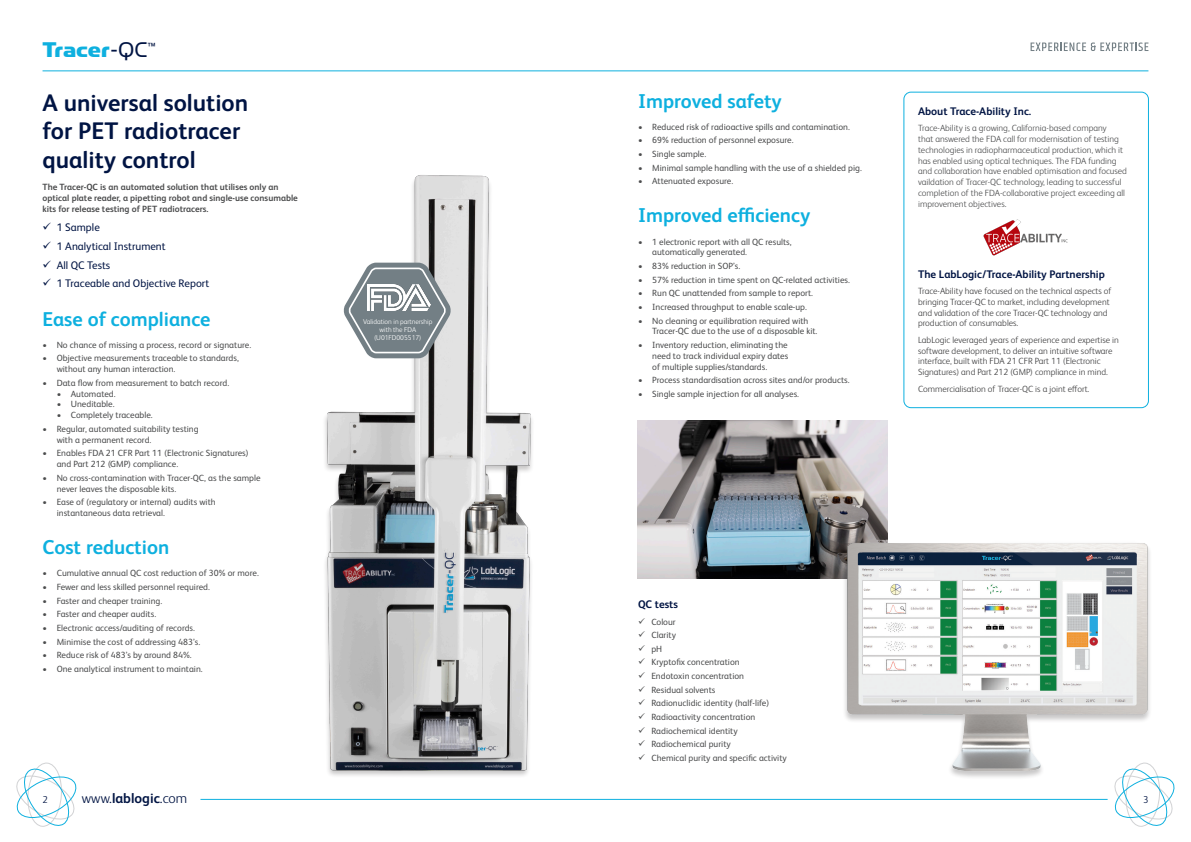
<style>
.page{position:relative;width:1191px;height:842px;background:#fff}
.page>*{position:absolute;margin:0;border:0;box-sizing:border-box;transform-origin:0 0}
.t1{font:700 24px/28.8px "FS Albert Pro";color:#001443}
.t2{font:24px "Simian Display Chimpanzee";letter-spacing:-.005em;color:#0eb0df}
.t3{font:700 20px "FS Albert Pro";color:#0eb0df}
.t4{font:300 14px "FS Albert Pro";letter-spacing:.005em;color:#001443}
.t5{font:11px "FS Albert Pro";color:#001443}
.t6{font:700 11px "FS Albert Pro";color:#001443}
.t7{font:300 10px "FS Albert Pro";color:#001443}
.t8{font:9px/10.8px "FS Albert Pro";color:#4b4c4d}
.t9{font:300 9px/10.8px "FS Albert Pro";color:#3e3e3f}
.t10{font:300 9px/10.8px "FS Albert Pro";color:#4b4c4d}
.t11{font:700 9px/10.8px "FS Albert Pro";color:#4b4c4d}
.t12{font:300 7px/8.4px "FS Albert Pro";color:#fff;text-align:center}
.s1{font-family:"Simian Display Orangutan";color:#001443}
.s2{font-weight:700}
</style>
<div class="page">
<svg style="left:1030px;top:43px;width:118px;height:8px"></svg>
<hr style="left:43px;top:70px;width:1105px;height:1px;background:#0eb0df">
<img style="left:325px;top:175px;width:207px;height:601px">
<svg style="left:343px;top:263px;width:108px;height:95px"></svg>
<img style="left:367px;top:285px;width:63px;height:25px">
<img style="left:638px;top:421px;width:249px;height:158px">
<div style="left:903px;top:92px;width:245px;height:316px;border:1px solid #0eb0df;border-radius:7px"></div>
<img style="left:983px;top:220px;width:85px;height:35px">
<img style="left:823px;top:512px;width:327px;height:265px">
<hr style="left:200px;top:799px;width:907px;height:1px;background:#0eb0df">
<svg style="left:1112px;top:762px;width:63px;height:65px"></svg>
<svg style="left:16px;top:762px;width:61px;height:65px"></svg>
<p class="t2" style="left:43px;top:37px;width:115px">Tracer<span class="s1">-QC</span><sup>™</sup></p>
<p class="t1" style="left:43px;top:87px;width:207px">A universal solution for PET radiotracer quality control</p>
<p class="t11" style="left:43px;top:181px;width:257px">The Tracer-QC is an automated solution that utilises only an optical plate reader, a pipetting robot and single-use consumable kits for release testing of PET radiotracers.</p>
<p class="t5" style="left:43px;top:219px;width:59px">✓ 1 Sample</p>
<p class="t5" style="left:43px;top:238px;width:125px">✓ 1 Analytical Instrument</p>
<p class="t5" style="left:43px;top:257px;width:69px">✓ All QC Tests</p>
<p class="t5" style="left:43px;top:276px;width:168px">✓ 1 Traceable and Objective Report</p>
<p class="t3" style="left:43px;top:305px;width:170px">Ease of compliance</p>
<p class="t8" style="left:43px;top:339px;width:210px">• No chance of missing a process, record or signature.</p>
<p class="t8" style="left:57px;top:352px;width:184px;text-indent:-14px">• Objective measurements traceable to standards, without any human interaction.</p>
<p class="t8" style="left:43px;top:377px;width:188px">• Data flow from measurement to batch record.</p>
<p class="t8" style="left:57px;top:387px;width:60px">• Automated.</p>
<p class="t8" style="left:57px;top:398px;width:59px">• Uneditable.</p>
<p class="t8" style="left:57px;top:409px;width:98px">• Completely traceable.</p>
<p class="t8" style="left:57px;top:423px;width:143px;text-indent:-14px">• Regular, automated suitability testing with a permanent record.</p>
<p class="t8" style="left:57px;top:447px;width:193px;text-indent:-14px">• Enables FDA 21 CFR Part 11 (Electronic Signatures) and Part 212 (GMP) compliance.</p>
<p class="t8" style="left:57px;top:472px;width:205px;text-indent:-14px">• No cross-contamination with Tracer-QC, as the sample never leaves the disposable kits.</p>
<p class="t8" style="left:57px;top:496px;width:160px;text-indent:-14px">• Ease of (regulatory or internal) audits with instantaneous data retrieval.</p>
<p class="t3" style="left:43px;top:533px;width:128px">Cost reduction</p>
<p class="t8" style="left:43px;top:567px;width:218px">• Cumulative annual QC cost reduction of 30% or more.</p>
<p class="t8" style="left:43px;top:581px;width:169px">• Fewer and less skilled personnel required.</p>
<p class="t8" style="left:43px;top:594px;width:121px">• Faster and cheaper training.</p>
<p class="t8" style="left:43px;top:608px;width:115px">• Faster and cheaper audits.</p>
<p class="t8" style="left:43px;top:622px;width:154px">• Electronic access/auditing of records.</p>
<p class="t8" style="left:43px;top:635px;width:159px">• Minimise the cost of addressing 483’s.</p>
<p class="t8" style="left:43px;top:649px;width:151px">• Reduce risk of 483’s by around 84%.</p>
<p class="t8" style="left:43px;top:663px;width:162px">• One analytical instrument to maintain.</p>
<p class="t12" style="left:363px;top:317px;width:71px">Validation in partnership with the FDA (U01FD005517)</p>
<p class="t3" style="left:638px;top:87px;width:145px">Improved safety</p>
<p class="t8" style="left:638px;top:121px;width:213px">• Reduced risk of radioactive spills and contamination.</p>
<p class="t8" style="left:638px;top:134px;width:157px">• 69% reduction of personnel exposure.</p>
<p class="t8" style="left:638px;top:148px;width:70px">• Single sample.</p>
<p class="t8" style="left:638px;top:161px;width:225px">• Minimal sample handling with the use of a shielded pig.</p>
<p class="t8" style="left:638px;top:175px;width:97px">• Attenuated exposure.</p>
<p class="t3" style="left:638px;top:201px;width:174px">Improved efficiency</p>
<p class="t8" style="left:652px;top:235px;width:141px;text-indent:-14px">• 1 electronic report with all QC results, automatically generated.</p>
<p class="t8" style="left:638px;top:260px;width:104px">• 83% reduction in SOP’s.</p>
<p class="t8" style="left:638px;top:273px;width:213px">• 57% reduction in time spent on QC-related activities.</p>
<p class="t8" style="left:638px;top:287px;width:176px">• Run QC unattended from sample to report.</p>
<p class="t8" style="left:638px;top:301px;width:170px">• Increased throughput to enable scale-up.</p>
<p class="t8" style="left:652px;top:314px;width:167px;text-indent:-14px">• No cleaning or equilibration required with<br>Tracer-QC due to the use of a disposable kit.</p>
<p class="t8" style="left:652px;top:339px;width:138px;text-align:justify;text-indent:-14px">• Inventory reduction, eliminating the need to track individual expiry dates of multiple supplies/standards.</p>
<p class="t8" style="left:638px;top:374px;width:213px">• Process standardisation across sites and/or products.</p>
<p class="t8" style="left:638px;top:388px;width:163px">• Single sample injection for all analyses.</p>
<p class="t6" style="left:918px;top:103px;width:115px">About Trace-Ability Inc.</p>
<p class="t10" style="left:918px;top:122px;width:210px">Trace-Ability is a growing, California-based company<br>that answered the FDA call for modernisation of testing technologies in radiopharmaceutical production, which it has enabled using optical techniques. The FDA funding and collaboration have enabled optimisation and focused vaildation of Tracer-QC technology, leading to successful completion of the FDA-collaborative project exceeding all improvement objectives.</p>
<p class="t6" style="left:918px;top:266px;width:188px">The LabLogic/Trace-Ability Partnership</p>
<p class="t9" style="left:918px;top:285px;width:195px">Trace-Ability have focused on the technical aspects of bringing Tracer-QC to market, including development and validation of the core Tracer-QC technology and production of consumables.</p>
<p class="t9" style="left:918px;top:334px;width:202px">LabLogic leveraged years of experience and expertise in software development, to deliver an intuitive software interface, built with FDA 21 CFR Part 11 (Electronic Signatures) and Part 212 (GMP) compliance in mind.</p>
<p class="t9" style="left:918px;top:383px;width:173px">Commercialisation of Tracer-QC is a joint effort.</p>
<p class="t6" style="left:638px;top:596px;width:41px">QC tests</p>
<p class="t8" style="left:638px;top:615px;width:39px">✓ Colour</p>
<p class="t8" style="left:638px;top:629px;width:39px">✓ Clarity</p>
<p class="t8" style="left:638px;top:643px;width:26px">✓ pH</p>
<p class="t8" style="left:638px;top:656px;width:103px">✓ Kryptofix concentration</p>
<p class="t8" style="left:638px;top:670px;width:108px">✓ Endotoxin concentration</p>
<p class="t8" style="left:638px;top:683px;width:79px">✓ Residual solvents</p>
<p class="t8" style="left:638px;top:697px;width:133px">✓ Radionuclidic identity (half-life)</p>
<p class="t8" style="left:638px;top:711px;width:119px">✓ Radioactivity concentration</p>
<p class="t8" style="left:638px;top:724px;width:101px">✓ Radiochemical identity</p>
<p class="t8" style="left:638px;top:738px;width:94px">✓ Radiochemical purity</p>
<p class="t8" style="left:638px;top:752px;width:150px">✓ Chemical purity and specific activity</p>
<p class="t7" style="left:43px;top:793px;width:7px">2</p>
<p class="t4" style="left:82px;top:789px;width:107px">www.<span class="s2">lablogic</span>.com</p>
<p class="t7" style="left:1143px;top:792px;width:7px">3</p>
</div>
